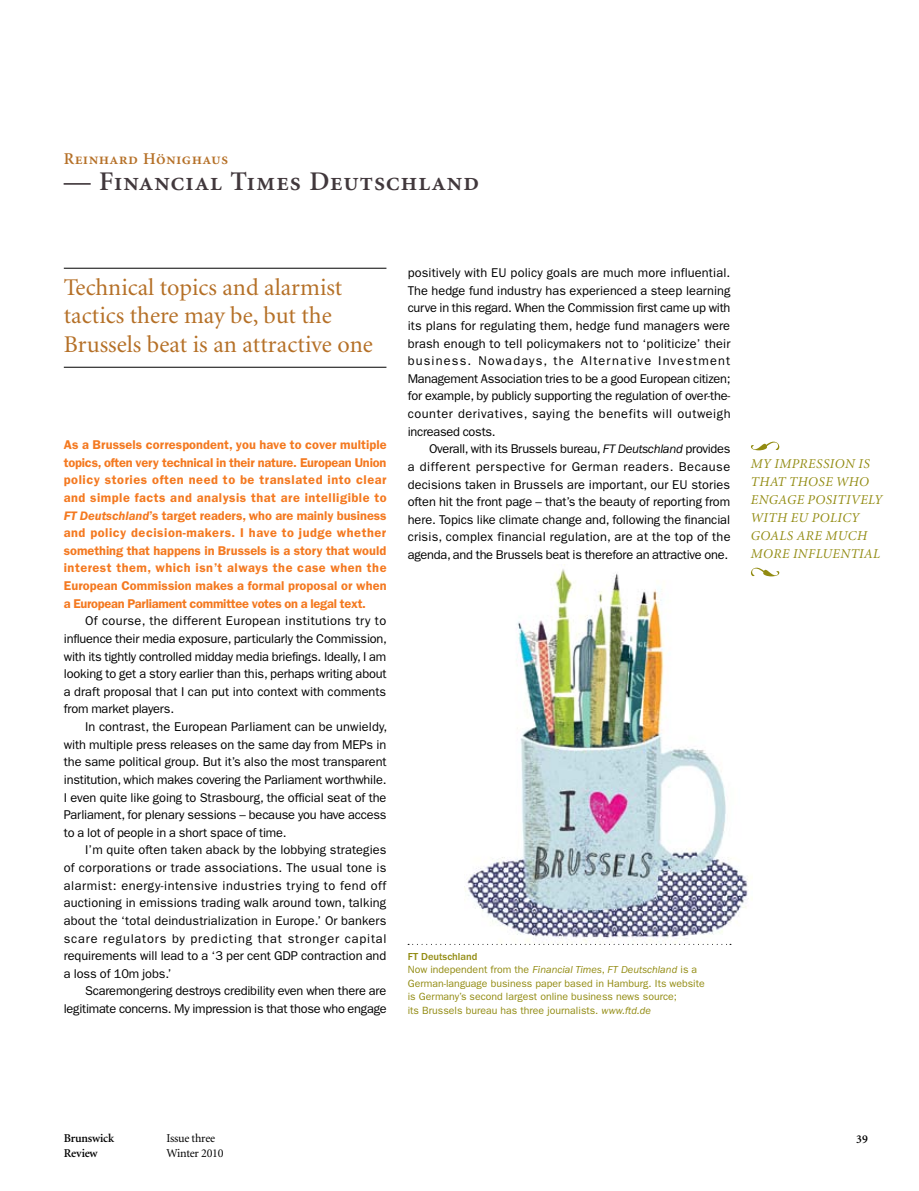
<style>
.page{position:relative;width:919px;height:1191px;background:#fff}
.page>*{position:absolute;margin:0;border:0;box-sizing:border-box;transform-origin:0 0}
.t1{font:27px "Minion Semibold SC";letter-spacing:.02em;color:#41383c}
.t2{font:24px/28.5px "Minion";color:#b57027}
.t3{font:16.5px "Minion Semibold SC";letter-spacing:.02em;color:#b57027}
.t4{font:italic 13.5px/18px "Minion";letter-spacing:.035em;color:#928b11}
.t5{font:12.75px/17.5px "ITC Franklin Gothic Std";letter-spacing:-.015em;color:#000;text-align:justify}
.t6{font:600 12.75px/17.5px "ITC Franklin Gothic Std";letter-spacing:-.02em;color:#f47920;text-align:justify}
.t7{font:12px "Minion";letter-spacing:-.02em;color:#000}
.t8{font:600 12px/15px "Minion";letter-spacing:-.02em;color:#000}
.t9{font:10.5px/13.5px "ITC Franklin Gothic Std";color:#928b11}
.s1{font-style:italic}
.s2{font-weight:500}
</style>
<div class="page">
<img style="left:464px;top:569px;width:284px;height:376px">
<svg style="left:751px;top:441px;width:28px;height:9px"></svg>
<svg style="left:751px;top:567px;width:28px;height:9px"></svg>
<hr style="left:64px;top:367px;width:322px;height:1px;background:#000">
<hr style="left:64px;top:268px;width:322px;height:1px;background:#000">
<svg style="left:408px;top:944px;width:323px;height:1px"></svg>
<p class="t3" style="left:64px;top:150px;width:166px">Reinhard Hönighaus</p>
<h1 class="t1" style="left:64px;top:168px;width:417px">— Financial Times Deutschland</h1>
<h2 class="t2" style="left:64px;top:274px;width:310px">Technical topics and alarmist tactics there may be, but the<br>Brussels beat is an attractive one</h2>
<p class="t6" style="left:64px;top:436px;width:324px">As a Brussels correspondent, you have to cover multiple topics, often very technical in their nature. European Union policy stories often need to be translated into clear and simple facts and analysis that are intelligible to <span class="s1">FT Deutschland</span>’s target readers, who are mainly business and policy decision-makers. I have to judge whether something that happens in Brussels is a story that would interest them, which isn’t always the case when the European Commission makes a formal proposal or when a European Parliament committee votes on a legal text.</p>
<p class="t5" style="left:64px;top:612px;width:325px;text-indent:21px">Of course, the different European institutions try to influence their media exposure, particularly the Commission, with its tightly controlled midday media briefings. Ideally, I am looking to get a story earlier than this, perhaps writing about a draft proposal that I can put into context with comments from market players.</p>
<p class="t5" style="left:64px;top:718px;width:325px;text-indent:21px">In contrast, the European Parliament can be unwieldy, with multiple press releases on the same day from MEPs in the same political group. But it’s also the most transparent institution, which makes covering the Parliament worthwhile.<br>I even quite like going to Strasbourg, the official seat of the Parliament, for plenary sessions – because you have access to a lot of people in a short space of time.</p>
<p class="t5" style="left:64px;top:841px;width:324px;text-indent:21px">I’m quite often taken aback by the lobbying strategies of corporations or trade associations. The usual tone is alarmist: energy-intensive industries trying to fend off auctioning in emissions trading walk around town, talking about the ‘total deindustrialization in Europe.’ Or bankers scare regulators by predicting that stronger capital requirements will lead to a ‘3 per cent GDP contraction and a loss of 10m jobs.’</p>
<p class="t5" style="left:64px;top:982px;width:324px;text-align:right">Scaremongering destroys credibility even when there are legitimate concerns. My impression is that those who engage</p>
<p class="t5" style="left:407px;top:264px;width:324px">positively with EU policy goals are much more influential.<br>The hedge fund industry has experienced a steep learning curve in this regard. When the Commission first came up with its plans for regulating them, hedge fund managers were brash enough to tell policymakers not to ‘politicize’ their business. Nowadays, the Alternative Investment Management Association tries to be a good European citizen; for example, by publicly supporting the regulation of over-the&shy;counter derivatives, saying the benefits will outweigh increased costs.</p>
<p class="t5" style="left:407px;top:440px;width:324px;text-indent:21px">Overall, with its Brussels bureau, <span class="s1">FT Deutschland</span> provides a different perspective for German readers. Because decisions taken in Brussels are important, our EU stories often hit the front page – that’s the beauty of reporting from here. Topics like climate change and, following the financial crisis, complex financial regulation, are at the top of the agenda, and the Brussels beat is therefore an attractive one.</p>
<p class="t4" style="left:750px;top:455px;width:133px">MY IMPRESSION IS<br>THAT THOSE WHO<br>ENGAGE POSITIVELY<br>WITH EU POLICY<br>GOALS ARE MUCH<br>MORE INFLUENTIAL</p>
<p class="t9" style="left:407px;top:949px;width:298px"><span class="s2">FT Deutschland<br></span>Now independent from the <span class="s1">Financial Times</span>, <span class="s1">FT Deutschland</span> is a German-language business paper based in Hamburg. Its website is Germany’s second largest online business news source;<br>its Brussels bureau has three journalists. <span class="s1">www.ftd.de</span></p>
<p class="t8" style="left:64px;top:1131px;width:52px">Brunswick<br>Review</p>
<p class="t7" style="left:166px;top:1132px;width:50px">Issue three</p>
<p class="t8" style="left:856px;top:1131px;width:13px">39</p>
<p class="t7" style="left:166px;top:1147px;width:59px">Winter 2010</p>
</div>
